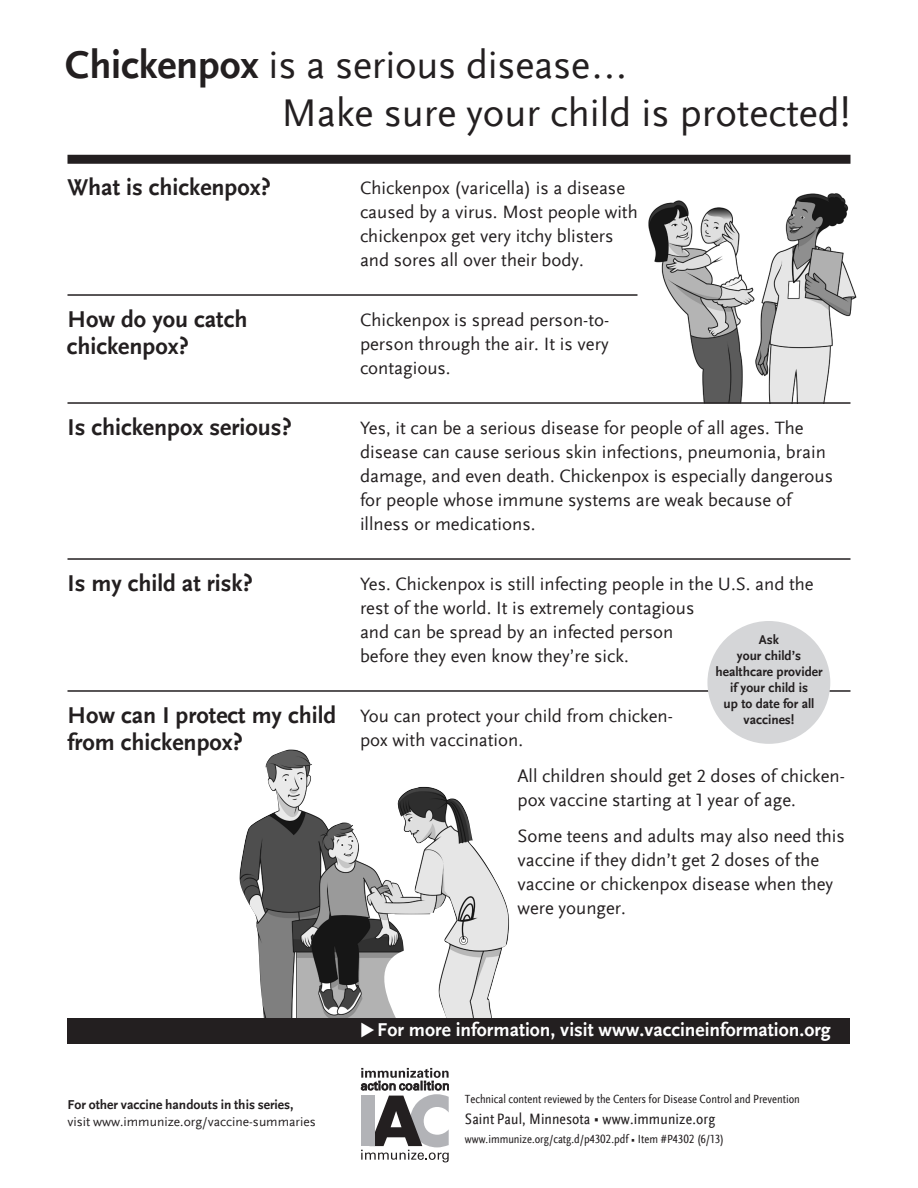
<style>
.page{position:relative;width:918px;height:1188px;background:#fff}
.page>*{position:absolute;margin:0;border:0;box-sizing:border-box;transform-origin:0 0}
.t1{font:40.5px "Scala Sans Offc";color:#231f20}
.t2{font:700 24px/27px "Scala Sans Offc";color:#231f20}
.t3{font:700 19.5px "Scala Sans Offc";color:#fff}
.t4{font:18.75px/24px "Scala Sans Offc";color:#231f20}
.t5{font:condensed 15.75px "Scala Sans Offc";letter-spacing:.005em;color:#231f20}
.t6{font:13.5px/16.5px "Scala Sans Offc";color:#231f20}
.t7{font:700 13.35px/16.2px "Scala Sans Offc";color:#231f20;text-align:center}
.t8{font:condensed 12.3px "Scala Sans Offc";color:#231f20}
.s1{font-weight:700}
.s2{font-family:"Glypha LT Std";font-stretch:normal;font-size:9px}
.s3{font-family:"Glypha LT Std";font-stretch:normal;font-size:7.5px}
</style>
<div class="page">
<img style="left:648px;top:200px;width:107px;height:202px">
<img style="left:755px;top:193px;width:102px;height:211px">
<img style="left:239px;top:749px;width:270px;height:269px">
<div style="left:68px;top:155px;width:782px;height:9px;background:#231f20"></div>
<hr style="left:68px;top:294px;width:570px;height:2px;background:#231f20">
<hr style="left:68px;top:402px;width:782px;height:2px;background:#231f20">
<hr style="left:68px;top:558px;width:782px;height:2px;background:#231f20">
<svg style="left:361px;top:1068px;width:88px;height:94px"></svg>
<div style="left:361px;top:1096px;width:14px;height:50px;background:#b2b3b7"></div>
<div style="left:68px;top:1018px;width:782px;height:26px;background:#231f20"></div>
<hr style="left:68px;top:690px;width:782px;height:2px;background:#231f20">
<div style="left:707px;top:621px;width:123px;height:123px;background:#d5d6d8;border-radius:50%"></div>
<p class="t1" style="left:65px;top:43px;width:563px"><span class="s1">Chickenpox</span> is a serious disease...</p>
<p class="t1" style="left:281px;top:91px;width:571px">Make sure your child is protected!</p>
<p class="t2" style="left:68px;top:174px;width:205px">What is chickenpox?</p>
<p class="t4" style="left:360px;top:176px;width:279px">Chickenpox (varicella) is a disease caused by a virus. Most people with chickenpox get very itchy blisters and sores all over their body.</p>
<p class="t2" style="left:68px;top:306px;width:181px">How do you catch</p>
<p class="t2" style="left:67px;top:333px;width:124px">chickenpox?</p>
<p class="t4" style="left:360px;top:308px;width:251px;text-align:justify">Chickenpox is spread person-to&shy;person through the air. It is very contagious.</p>
<p class="t2" style="left:68px;top:414px;width:226px">Is chickenpox serious?</p>
<p class="t4" style="left:360px;top:416px;width:475px">Yes, it can be a serious disease for people of all ages. The disease can cause serious skin infections, pneumonia, brain damage, and even death. Chickenpox is especially dangerous for people whose immune systems are weak because of illness or medications.</p>
<p class="t2" style="left:68px;top:570px;width:187px">Is my child at risk?</p>
<p class="t2" style="left:68px;top:702px;width:270px">How can I protect my child from chickenpox?</p>
<p class="t4" style="left:360px;top:572px;width:455px">Yes. Chickenpox is still infecting people in the U.S. and the rest of the world. It is extremely contagious<br>and can be spread by an infected person<br>before they even know they’re sick.</p>
<p class="t7" style="left:715px;top:631px;width:109px">Ask<br>your child’s healthcare provider if your child is<br>up to date for all vaccines!</p>
<p class="t4" style="left:360px;top:704px;width:314px">You can protect your child from chicken&shy;pox with vaccination.</p>
<p class="t4" style="left:518px;top:764px;width:329px">All children should get 2 doses of chicken&shy;pox vaccine starting at 1 year of age.</p>
<p class="t4" style="left:518px;top:824px;width:329px">Some teens and adults may also need this vaccine if they didn’t get 2 doses of the vaccine or chickenpox disease when they were younger.</p>
<p class="t6" style="left:68px;top:1097px;width:250px"><span class="s1">For other vaccine handouts in this series, </span>visit www.immunize.org/vaccine-summaries</p>
<p class="t3" style="left:377px;top:1019px;width:455px">For more information, visit www.vaccineinformation.org</p>
<p class="t8" style="left:465px;top:1092px;width:336px">Technical content reviewed by the Centers for Disease Control and Prevention</p>
<p class="t5" style="left:465px;top:1110px;width:252px">Saint Paul, Minnesota <span class="s2">•</span> www.immunize.org</p>
<p class="t8" style="left:465px;top:1133px;width:260px">www.immunize.org/catg.d/p4302.pdf <span class="s3">•</span> Item #P4302 (6/13)</p>
</div>
